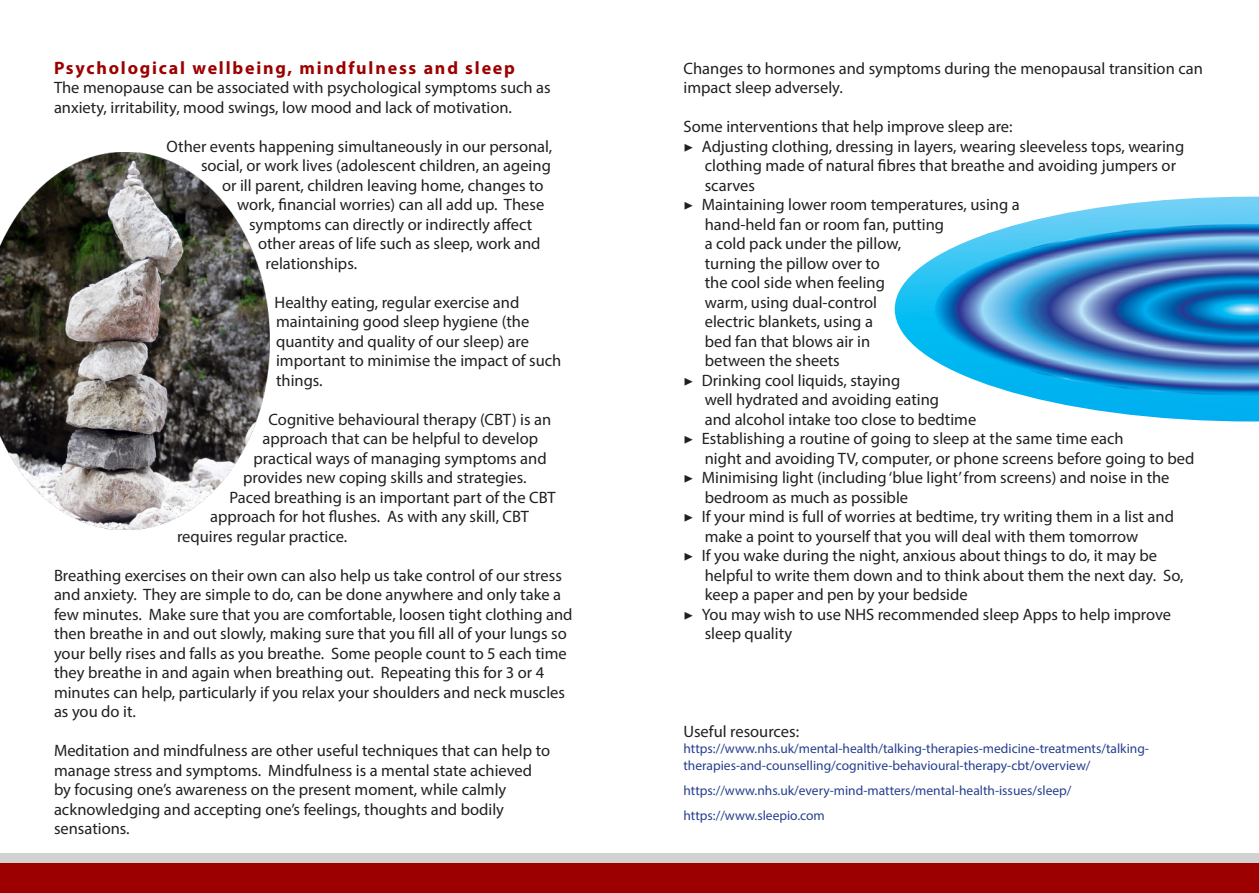
<style>
.page{position:relative;width:1259px;height:893px;background:#fff}
.page>*{position:absolute;margin:0;border:0;box-sizing:border-box;transform-origin:0 0}
.Section_title{font:700 18px "Myriad Pro";letter-spacing:.1em;color:#9c0000}
.Body_text{font:16.5px/19.5px "Myriad Pro";color:#231f20}
.references{font:13.5px/16.5px "Myriad Pro";color:#253f8e}
.s1{font-family:"Minion Pro"}
</style>
<div class="page">
<div style="left:0;top:853px;width:1259px;height:15px;background:#d2d2d2"></div>
<div style="left:0;top:863px;width:1259px;height:30px;background:#9c0000"></div>
<img style="left:0;top:152px;width:270px;height:378px">
<img style="left:894px;top:197px;width:365px;height:224px">
<p class="Section_title" style="left:54px;top:56px;width:462px">Psychological wellbeing, mindfulness and sleep</p>
<p class="Body_text" style="left:54px;top:77px;width:498px">The menopause can be associated with psychological symptoms such as anxiety, irritability, mood swings, low mood and lack of motivation.</p>
<p class="Body_text" style="left:166px;top:136px;width:387px">Other events happening simultaneously in our personal,</p>
<p class="Body_text" style="left:201px;top:155px;width:351px">social, or work lives (adolescent children, an ageing</p>
<p class="Body_text" style="left:222px;top:175px;width:323px">or ill parent, children leaving home, changes to</p>
<p class="Body_text" style="left:237px;top:194px;width:309px">work, financial worries) can all add up. These</p>
<p class="Body_text" style="left:249px;top:214px;width:285px">symptoms can directly or indirectly affect</p>
<p class="Body_text" style="left:258px;top:233px;width:284px">other areas of life such as sleep, work and</p>
<p class="Body_text" style="left:266px;top:253px;width:93px">relationships.</p>
<p class="Body_text" style="left:274px;top:292px;width:288px">Healthy eating, regular exercise and maintaining good sleep hygiene (the quantity and quality of our sleep) are important to minimise the impact of such things.</p>
<p class="Body_text" style="left:268px;top:409px;width:284px">Cognitive behavioural therapy (CBT) is an</p>
<p class="Body_text" style="left:262px;top:428px;width:277px">approach that can be helpful to develop</p>
<p class="Body_text" style="left:254px;top:448px;width:295px">practical ways of managing symptoms and</p>
<p class="Body_text" style="left:243px;top:467px;width:285px">provides new coping skills and strategies.</p>
<p class="Body_text" style="left:230px;top:487px;width:328px">Paced breathing is an important part of the CBT</p>
<p class="Body_text" style="left:210px;top:506px;width:321px">approach for hot flushes. As with any skill, CBT</p>
<p class="Body_text" style="left:177px;top:526px;width:172px">requires regular practice.</p>
<p class="Body_text" style="left:54px;top:565px;width:520px">Breathing exercises on their own can also help us take control of our stress and anxiety. They are simple to do, can be done anywhere and only take a few minutes. Make sure that you are comfortable, loosen tight clothing and then breathe in and out slowly, making sure that you fill all of your lungs so your belly rises and falls as you breathe. Some people count to 5 each time they breathe in and again when breathing out. Repeating this for 3 or 4 minutes can help, particularly if you relax your shoulders and neck muscles as you do it.</p>
<p class="Body_text" style="left:54px;top:740px;width:497px">Meditation and mindfulness are other useful techniques that can help to manage stress and symptoms. Mindfulness is a mental state achieved by focusing one’s awareness on the present moment, while calmly acknowledging and accepting one’s feelings, thoughts and bodily sensations.</p>
<p class="Body_text" style="left:683px;top:58px;width:521px">Changes to hormones and symptoms during the menopausal transition can impact sleep adversely.</p>
<p class="Body_text" style="left:683px;top:116px;width:331px">Some interventions that help improve sleep are:</p>
<p class="Body_text" style="left:705px;top:136px;width:481px;text-indent:-21px"><span class="s1">▶</span> Adjusting clothing, dressing in layers, wearing sleeveless tops, wearing clothing made of natural fibres that breathe and avoiding jumpers or scarves</p>
<p class="Body_text" style="left:705px;top:194px;width:316px;text-indent:-21px"><span class="s1">▶</span> Maintaining lower room temperatures, using a hand-held fan or room fan, putting<br>a cold pack under the pillow,<br>turning the pillow over to<br>the cool side when feeling<br>warm, using dual-control<br>electric blankets, using a<br>bed fan that blows air in<br>between the sheets</p>
<p class="Body_text" style="left:705px;top:370px;width:273px;text-indent:-21px"><span class="s1">▶</span> Drinking cool liquids, staying<br>well hydrated and avoiding eating<br>and alcohol intake too close to bedtime</p>
<p class="Body_text" style="left:705px;top:428px;width:491px;text-indent:-21px"><span class="s1">▶</span> Establishing a routine of going to sleep at the same time each<br>night and avoiding TV, computer, or phone screens before going to bed</p>
<p class="Body_text" style="left:705px;top:467px;width:466px;text-indent:-21px"><span class="s1">▶</span> Minimising light (including ‘blue light’ from screens) and noise in the bedroom as much as possible</p>
<p class="Body_text" style="left:705px;top:506px;width:471px;text-indent:-21px"><span class="s1">▶</span> If your mind is full of worries at bedtime, try writing them in a list and make a point to yourself that you will deal with them tomorrow</p>
<p class="Body_text" style="left:705px;top:545px;width:480px;text-indent:-21px"><span class="s1">▶</span> If you wake during the night, anxious about things to do, it may be helpful to write them down and to think about them the next day. So, keep a paper and pen by your bedside</p>
<p class="Body_text" style="left:705px;top:604px;width:468px;text-indent:-21px"><span class="s1">▶</span> You may wish to use NHS recommended sleep Apps to help improve sleep quality</p>
<p class="Body_text" style="left:683px;top:721px;width:117px">Useful resources:</p>
<p class="references" style="left:683px;top:740px;width:467px">https://www.nhs.uk/mental-health/talking-therapies-medicine-treatments/talking&shy;therapies-and-counselling/cognitive-behavioural-therapy-cbt/overview/</p>
<p class="references" style="left:683px;top:782px;width:389px">https://www.nhs.uk/every-mind-matters/mental-health-issues/sleep/</p>
<p class="references" style="left:683px;top:807px;width:143px">https://www.sleepio.com</p>
</div>
